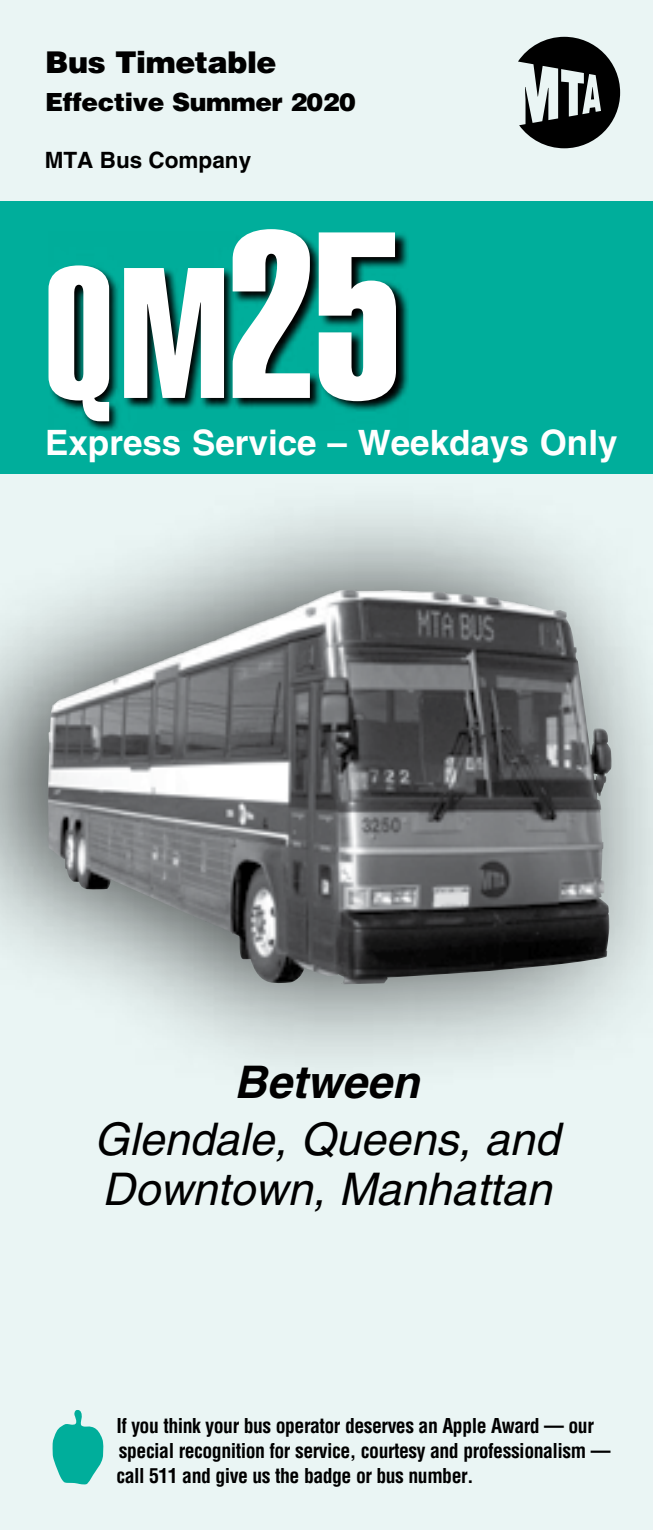
<style>
.page{position:relative;width:653px;height:1530px;background:#fff}
.page>*{position:absolute;margin:0;border:0;box-sizing:border-box;transform-origin:0 0}
.t1{font:182.5px "Helvetica Extra Compressed";color:#fff}
.t2{font:italic 45px/50px "Helvetica";color:#000}
.t3{font:italic 700 45px "Helvetica";color:#000}
.t4{font:700 35px "Helvetica";color:#fff}
.t5{font:900 30px "Helvetica";letter-spacing:-.015em;color:#000}
.t6{font:900 25px "Helvetica";letter-spacing:-.015em;color:#000}
.t7{font:700 22.5px "Helvetica";color:#000}
.t8{font:700 condensed 20px/25px "Helvetica";letter-spacing:-.025em;color:#000}
.s1{font-size:232.5px}
</style>
<div class="page">
<div style="left:0;top:0;width:652px;height:1530px;background:#eaf5f4"></div>
<div style="left:0;top:201px;width:652px;height:273px;background:#00ae9b"></div>
<div style="left:0;top:474px;width:652px;height:625px;background:#000;opacity:.75"></div>
<img style="left:47px;top:590px;width:562px;height:394px">
<svg style="left:52px;top:1410px;width:52px;height:75px"></svg>
<svg style="left:518px;top:37px;width:102px;height:111px"></svg>
<svg style="left:49px;top:231px;width:359px;height:200px"></svg>
<h3 class="t5" style="left:45px;top:43px;width:233px">Bus Timetable</h3>
<p class="t6" style="left:45px;top:85px;width:312px">Effective Summer 2020</p>
<p class="t7" style="left:45px;top:147px;width:208px">MTA Bus Company</p>
<h1 class="t1" style="left:45px;top:223px;width:357px">QM<span class="s1">25</span></h1>
<h3 class="t4" style="left:45px;top:421px;width:574px">Express Service – Weekdays Only</h3>
<h2 class="t3" style="left:234px;top:1055px;width:187px">Between</h2>
<h2 class="t2" style="left:94px;top:1115px;width:467px">Glendale, Queens, and<br>Downtown, Manhattan</h2>
<p class="t8" style="left:116px;top:1413px;width:495px">If you think your bus operator deserves an Apple Award — our special recognition for service, courtesy and professionalism — call 511 and give us the badge or bus number.</p>
</div>
